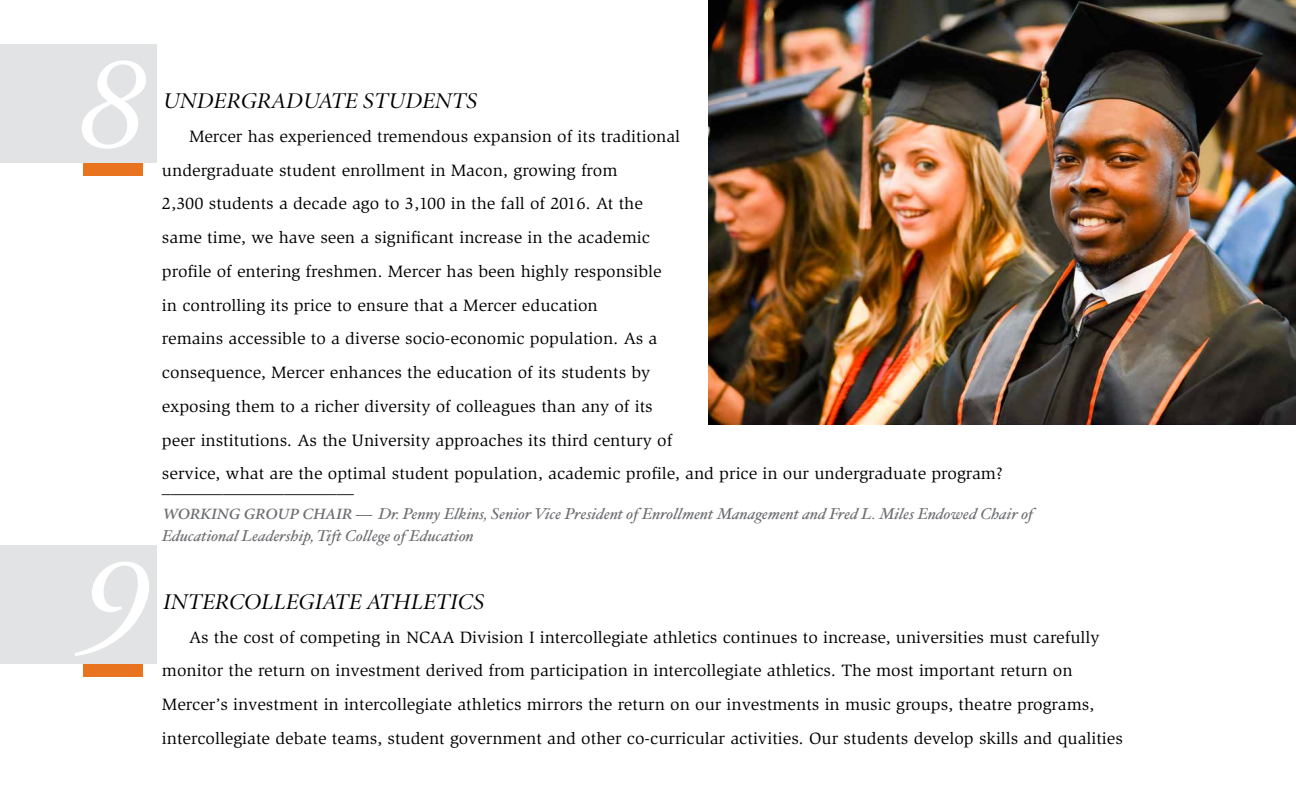
<style>
.page{position:relative;width:1296px;height:810px;background:#fff}
.page>*{position:absolute;margin:0;border:0;box-sizing:border-box;transform-origin:0 0}
.t1{font:italic 135px "Adobe Garamond";color:#fff}
.t2{font:italic 22.5px "Minion Display";color:#000;scale:1.05 1}
.t3{font:16.88px/33.8px "Slimbach";color:#000;scale:1.05 1}
.t4{font:italic 15.75px/22.5px "Hoefler Text";color:#6d6e71;scale:1.05 1}
.s1{font-family:"Minion";font-weight:600}
</style>
<div class="page">
<div style="left:84px;top:163px;width:59px;height:13px;background:#e9741f"></div>
<div style="left:0;top:44px;width:156px;height:119px;background:#e2e3e4"></div>
<img style="left:709px;top:0;width:587px;height:424px">
<div style="left:84px;top:664px;width:59px;height:13px;background:#e9741f"></div>
<div style="left:0;top:545px;width:156px;height:119px;background:#e2e3e4"></div>
<h1 class="t1" style="left:74px;top:32px;width:71px">8</h1>
<h1 class="t1" style="left:74px;top:533px;width:71px">9</h1>
<h2 class="t2" style="left:162px;top:90px;width:301px">UNDERGRADUATE STUDENTS</h2>
<p class="t3" style="left:162px;top:119px;width:802px;text-indent:27px">Mercer has experienced tremendous expansion of its traditional<br>undergraduate student enrollment in Macon, growing from<br>2,300 students a decade ago to 3,100 in the fall of 2016. At the<br>same time, we have seen a significant increase in the academic<br>profile of entering freshmen. Mercer has been highly responsible<br>in controlling its price to ensure that a Mercer education<br>remains accessible to a diverse socio-economic population. As a<br>consequence, Mercer enhances the education of its students by<br>exposing them to a richer diversity of colleagues than any of its<br>peer institutions. As the University approaches its third century of<br>service, what are the optimal student population, academic profile, and price in our undergraduate program?</p>
<p class="t3" style="left:162px;top:470px;width:184px">______________________</p>
<p class="t4" style="left:162px;top:502px;width:832px"><span class="s1">WORKING GROUP CHAIR —</span> Dr. Penny Elkins, Senior Vice President of Enrollment Management and Fred L. Miles Endowed Chair of<br>Educational Leadership, Tift College of Education</p>
<h2 class="t2" style="left:162px;top:591px;width:308px">INTERCOLLEGIATE ATHLETICS</h2>
<p class="t3" style="left:162px;top:620px;width:917px;text-indent:27px">As the cost of competing in NCAA Division I intercollegiate athletics continues to increase, universities must carefully monitor the return on investment derived from participation in intercollegiate athletics. The most important return on Mercer’s investment in intercollegiate athletics mirrors the return on our investments in music groups, theatre programs, intercollegiate debate teams, student government and other co-curricular activities. Our students develop skills and qualities</p>
</div>
